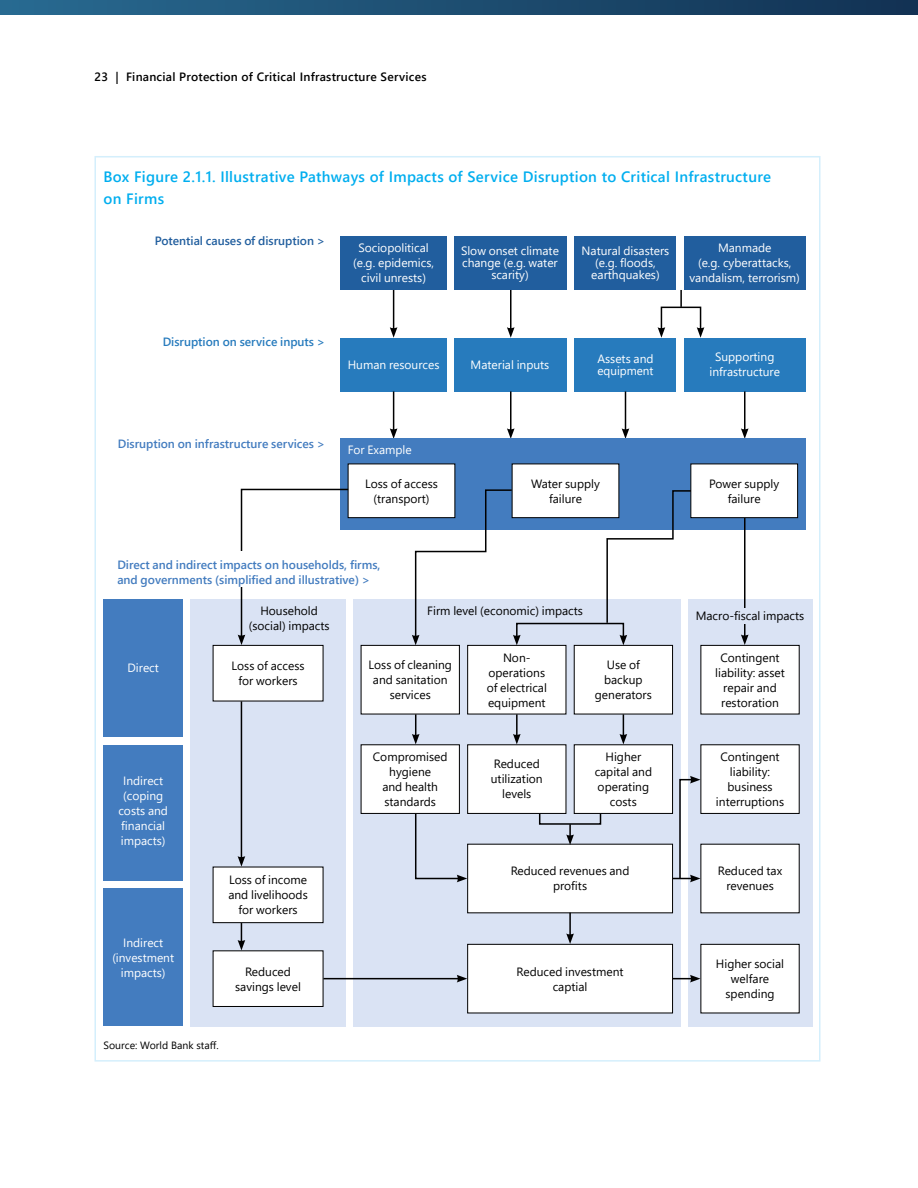
<style>
.page{position:relative;width:918px;height:1188px;background:#fff}
.page>*{position:absolute;margin:0;border:0;box-sizing:border-box;transform-origin:0 0}
.t1{font:600 15px/22.5px "Segoe UI";letter-spacing:.02em;color:#00aeef}
.t2{font:12px/15px "Segoe UI";color:#000;text-align:center}
.t3{font:12px/15px "Segoe UI";color:#fff;text-align:center}
.t4{font:600 12px/15px "Segoe UI";color:#437cbf}
.t5{font:600 12px "Segoe UI";letter-spacing:.02em;color:#000}
.t6{font:600 12px "Segoe UI";color:#215e9e}
.t7{font:600 12px "Segoe UI";color:#277bbd}
.t8{font:10.5px "Segoe UI";color:#000}
</style>
<div class="page">
<div style="left:340px;top:236px;width:107px;height:54px;background:#215e9e"></div>
<div style="left:455px;top:236px;width:112px;height:54px;background:#215e9e"></div>
<div style="left:574px;top:236px;width:102px;height:54px;background:#215e9e"></div>
<div style="left:684px;top:236px;width:122px;height:54px;background:#215e9e"></div>
<div style="left:340px;top:338px;width:107px;height:53px;background:#277bbd"></div>
<div style="left:455px;top:338px;width:112px;height:53px;background:#277bbd"></div>
<div style="left:574px;top:338px;width:102px;height:53px;background:#277bbd"></div>
<div style="left:684px;top:338px;width:122px;height:53px;background:#277bbd"></div>
<hr style="left:393px;top:290px;width:1px;height:40px;background:#000">
<svg style="left:390px;top:327px;width:7px;height:11px"></svg>
<hr style="left:510px;top:290px;width:2px;height:40px;background:#000">
<svg style="left:507px;top:327px;width:8px;height:11px"></svg>
<hr style="left:393px;top:391px;width:1px;height:40px;background:#000">
<svg style="left:390px;top:428px;width:7px;height:11px"></svg>
<hr style="left:510px;top:391px;width:2px;height:40px;background:#000">
<svg style="left:507px;top:428px;width:8px;height:11px"></svg>
<hr style="left:744px;top:391px;width:2px;height:40px;background:#000">
<svg style="left:741px;top:428px;width:8px;height:11px"></svg>
<hr style="left:625px;top:391px;width:1px;height:40px;background:#000">
<svg style="left:622px;top:428px;width:7px;height:11px"></svg>
<svg style="left:680px;top:290px;width:2px;height:17px"></svg>
<div style="left:661px;top:307px;width:40px;height:23px;border:2px solid #000"></div>
<svg style="left:658px;top:327px;width:7px;height:11px"></svg>
<svg style="left:697px;top:327px;width:7px;height:11px"></svg>
<div style="left:340px;top:439px;width:466px;height:91px;background:#437cbf"></div>
<div style="left:348px;top:464px;width:107px;height:54px;background:#fff"></div>
<div style="left:512px;top:464px;width:107px;height:54px;background:#fff;border:1px solid #000"></div>
<div style="left:690px;top:464px;width:108px;height:54px;background:#fff;border:1px solid #000"></div>
<div style="left:104px;top:889px;width:79px;height:137px;background:#437cbf"></div>
<div style="left:104px;top:745px;width:79px;height:135px;background:#437cbf"></div>
<div style="left:104px;top:599px;width:79px;height:138px;background:#437cbf"></div>
<div style="left:688px;top:599px;width:124px;height:427px;background:#dae3f4"></div>
<div style="left:353px;top:599px;width:327px;height:427px;background:#dae3f4"></div>
<div style="left:190px;top:599px;width:156px;height:427px;background:#dae3f4"></div>
<div style="left:213px;top:645px;width:110px;height:56px;background:#fff;border:1px solid #000"></div>
<div style="left:213px;top:867px;width:110px;height:56px;background:#fff;border:1px solid #000"></div>
<div style="left:213px;top:950px;width:110px;height:57px;background:#fff;border:1px solid #000"></div>
<div style="left:361px;top:645px;width:99px;height:69px;background:#fff;border:1px solid #000"></div>
<div style="left:574px;top:645px;width:99px;height:69px;background:#fff;border:1px solid #000"></div>
<div style="left:701px;top:645px;width:99px;height:69px;background:#fff;border:1px solid #000"></div>
<div style="left:467px;top:645px;width:99px;height:69px;background:#fff;border:1px solid #000"></div>
<div style="left:467px;top:844px;width:206px;height:69px;background:#fff"></div>
<div style="left:467px;top:944px;width:206px;height:69px;background:#fff;border:1px solid #000"></div>
<div style="left:467px;top:744px;width:99px;height:70px;background:#fff;border:1px solid #000"></div>
<div style="left:574px;top:744px;width:99px;height:70px;background:#fff;border:1px solid #000"></div>
<div style="left:361px;top:744px;width:99px;height:70px;background:#fff;border:1px solid #000"></div>
<div style="left:701px;top:744px;width:99px;height:70px;background:#fff"></div>
<div style="left:701px;top:844px;width:99px;height:69px;background:#fff"></div>
<div style="left:701px;top:944px;width:99px;height:69px;background:#fff;border:1px solid #000"></div>
<div style="left:516px;top:623px;width:108px;height:15px;border:2px solid #000"></div>
<svg style="left:620px;top:635px;width:7px;height:10px"></svg>
<svg style="left:412px;top:714px;width:8px;height:30px"></svg>
<svg style="left:414px;top:812px;width:53px;height:70px"></svg>
<hr style="left:516px;top:714px;width:2px;height:22px;background:#000">
<svg style="left:513px;top:734px;width:8px;height:10px"></svg>
<svg style="left:620px;top:714px;width:7px;height:30px"></svg>
<hr style="left:241px;top:701px;width:1px;height:157px;background:#000">
<svg style="left:238px;top:856px;width:7px;height:11px"></svg>
<hr style="left:323px;top:978px;width:136px;height:1px;background:#000">
<svg style="left:457px;top:975px;width:10px;height:7px"></svg>
<svg style="left:673px;top:975px;width:28px;height:7px"></svg>
<svg style="left:238px;top:923px;width:7px;height:27px"></svg>
<div style="left:539px;top:813px;width:62px;height:12px;border:2px solid #000"></div>
<svg style="left:566px;top:824px;width:8px;height:21px"></svg>
<hr style="left:569px;top:913px;width:2px;height:23px;background:#000">
<svg style="left:566px;top:933px;width:8px;height:11px"></svg>
<svg style="left:673px;top:776px;width:28px;height:106px"></svg>
<hr style="left:744px;top:518px;width:2px;height:119px;background:#000">
<svg style="left:741px;top:634px;width:8px;height:11px"></svg>
<div style="left:695px;top:609px;width:111px;height:15px;background:#dae3f4"></div>
<svg style="left:606px;top:489px;width:86px;height:135px"></svg>
<svg style="left:412px;top:489px;width:109px;height:156px"></svg>
<svg style="left:238px;top:488px;width:112px;height:157px"></svg>
<div style="left:226px;top:552px;width:31px;height:35px;background:#fff"></div>
<svg style="left:0;top:0;width:918px;height:15px;background:#1d4d71"></svg>
<p class="t5" style="left:94px;top:65px;width:334px">23 | Financial Protection of Critical Infrastructure Services</p>
<p class="t1" style="left:104px;top:164px;width:669px">Box Figure 2.1.1. Illustrative Pathways of Impacts of Service Disruption to Critical Infrastructure on Firms</p>
<p class="t6" style="left:155px;top:229px;width:172px">Potential causes of disruption &gt;</p>
<p class="t7" style="left:163px;top:331px;width:164px">Disruption on service inputs &gt;</p>
<p class="t4" style="left:118px;top:435px;width:209px">Disruption on infrastructure services &gt;</p>
<p class="t3" style="left:353px;top:240px;width:83px">Sociopolitical (e.g. epidemics, civil unrests)</p>
<p class="t3" style="left:461px;top:244px;width:99px;line-height:12px">Slow onset climate change (e.g. water scarity)</p>
<p class="t3" style="left:582px;top:244px;width:89px;line-height:12px">Natural disasters (e.g. floods, earthquakes)</p>
<p class="t3" style="left:690px;top:240px;width:112px">Manmade<br>(e.g. cyberattacks, vandalism, terrorism)</p>
<p class="t3" style="left:348px;top:356px;width:93px">Human resources</p>
<p class="t3" style="left:471px;top:356px;width:80px">Material inputs</p>
<p class="t3" style="left:597px;top:352px;width:58px;line-height:12px;text-align:left">Assets and equipment</p>
<p class="t3" style="left:710px;top:349px;width:72px">Supporting infrastructure</p>
<p class="t3" style="left:348px;top:441px;width:66px">For Example</p>
<p class="t2" style="left:365px;top:475px;width:74px">Loss of access (transport)</p>
<p class="t2" style="left:531px;top:475px;width:70px">Water supply failure</p>
<p class="t2" style="left:709px;top:475px;width:71px">Power supply failure</p>
<p class="t4" style="left:117px;top:556px;width:265px">Direct and indirect impacts on households, firms, and governments (simplified and illustrative) &gt;</p>
<p class="t3" style="left:128px;top:659px;width:33px">Direct</p>
<p class="t2" style="left:427px;top:602px;width:157px">Firm level (economic) impacts</p>
<p class="t2" style="left:249px;top:602px;width:82px">Household (social) impacts</p>
<p class="t2" style="left:696px;top:607px;width:110px">Macro-fiscal impacts</p>
<p class="t2" style="left:232px;top:657px;width:74px">Loss of access for workers</p>
<p class="t2" style="left:369px;top:656px;width:85px">Loss of cleaning and sanitation services</p>
<p class="t2" style="left:595px;top:656px;width:59px">Use of backup generators</p>
<p class="t2" style="left:715px;top:649px;width:71px">Contingent liability: asset repair and restoration</p>
<p class="t2" style="left:487px;top:649px;width:62px">Non&shy;operations of electrical equipment</p>
<p class="t3" style="left:118px;top:772px;width:51px">Indirect (coping costs and financial impacts)</p>
<p class="t3" style="left:112px;top:934px;width:63px">Indirect (investment impacts)</p>
<p class="t2" style="left:228px;top:871px;width:81px">Loss of income and livelihoods for workers</p>
<p class="t2" style="left:235px;top:963px;width:67px">Reduced savings level</p>
<p class="t8" style="left:104px;top:1035px;width:117px">Source: World Bank staff.</p>
<p class="t2" style="left:373px;top:748px;width:76px">Compromised hygiene<br>and health standards</p>
<p class="t2" style="left:491px;top:756px;width:53px">Reduced utilization levels</p>
<p class="t2" style="left:595px;top:748px;width:59px">Higher capital and operating costs</p>
<p class="t2" style="left:511px;top:863px;width:120px">Reduced revenues and profits</p>
<p class="t2" style="left:517px;top:963px;width:108px">Reduced investment captial</p>
<p class="t2" style="left:716px;top:748px;width:70px">Contingent liability: business interruptions</p>
<p class="t2" style="left:718px;top:863px;width:66px">Reduced tax revenues</p>
<p class="t2" style="left:716px;top:955px;width:70px">Higher social welfare spending</p>
</div>
